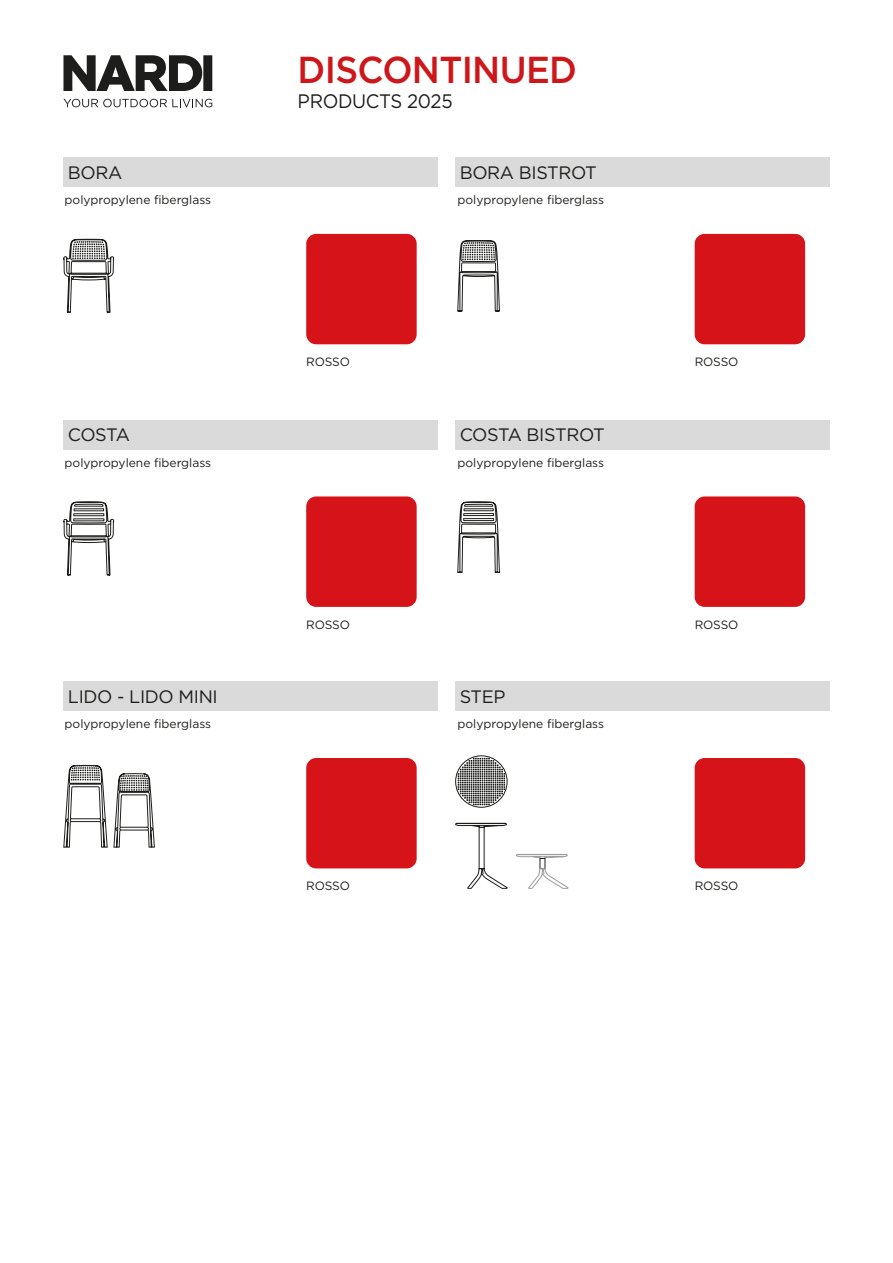
<style>
.page{position:relative;width:893px;height:1263px;background:#fff}
.page>*{position:absolute;margin:0;border:0;box-sizing:border-box;transform-origin:0 0}
.t1{font:500 37.5px "Gotham N";letter-spacing:-.02em;color:#cd171a;scale:.95 1}
.t2{font:19.5px "Gotham N";letter-spacing:-.02em;color:#1d1d1b;scale:.95 1}
.t3{font:18px "Gotham N";letter-spacing:-.02em;color:#1d1d1b}
.t4{font:12px "Gotham N";color:#1d1d1b}
</style>
<div class="page">
<svg style="left:63px;top:55px;width:149px;height:36px"></svg>
<svg style="left:63px;top:99px;width:149px;height:8px"></svg>
<div style="left:64px;top:157px;width:374px;height:30px;background:#dadada"></div>
<div style="left:64px;top:681px;width:374px;height:30px;background:#dadada"></div>
<div style="left:455px;top:157px;width:375px;height:30px;background:#dadada"></div>
<div style="left:455px;top:681px;width:375px;height:30px;background:#dadada"></div>
<div style="left:306px;top:234px;width:111px;height:110px;background:#d51318;border-radius:10px"></div>
<div style="left:306px;top:496px;width:111px;height:111px;background:#d51318;border-radius:10px"></div>
<div style="left:306px;top:758px;width:111px;height:110px;background:#d51318;border-radius:10px"></div>
<div style="left:695px;top:234px;width:110px;height:110px;background:#d51318;border-radius:10px"></div>
<div style="left:695px;top:496px;width:110px;height:111px;background:#d51318;border-radius:10px"></div>
<div style="left:695px;top:758px;width:110px;height:110px;background:#d51318;border-radius:10px"></div>
<svg style="left:64px;top:239px;width:50px;height:74px"></svg>
<svg style="left:457px;top:240px;width:43px;height:71px"></svg>
<svg style="left:63px;top:765px;width:44px;height:82px"></svg>
<svg style="left:114px;top:773px;width:41px;height:74px"></svg>
<div style="left:64px;top:420px;width:374px;height:30px;background:#dadada"></div>
<div style="left:455px;top:420px;width:375px;height:30px;background:#dadada"></div>
<svg style="left:64px;top:502px;width:50px;height:73px"></svg>
<svg style="left:457px;top:502px;width:43px;height:71px"></svg>
<div style="left:455px;top:756px;width:52px;height:51px;border:1px solid #1d1d1b;border-radius:50%"></div>
<svg style="left:458px;top:758px;width:47px;height:47px;background:#919190"></svg>
<svg style="left:455px;top:823px;width:53px;height:66px"></svg>
<svg style="left:516px;top:854px;width:52px;height:35px"></svg>
<h3 class="t3" style="left:68px;top:162px;width:56px">BORA</h3>
<p class="t4" style="left:65px;top:193px;width:148px">polypropylene fiberglass</p>
<h1 class="t1" style="left:298px;top:48px;width:296px">DISCONTINUED</h1>
<h2 class="t2" style="left:298px;top:90px;width:165px">PRODUCTS 2025</h2>
<h3 class="t3" style="left:460px;top:162px;width:139px">BORA BISTROT</h3>
<p class="t4" style="left:306px;top:355px;width:45px">ROSSO</p>
<p class="t4" style="left:458px;top:193px;width:148px">polypropylene fiberglass</p>
<h3 class="t3" style="left:68px;top:425px;width:64px">COSTA</h3>
<h3 class="t3" style="left:460px;top:425px;width:146px">COSTA BISTROT</h3>
<p class="t4" style="left:65px;top:456px;width:148px">polypropylene fiberglass</p>
<p class="t4" style="left:458px;top:456px;width:148px">polypropylene fiberglass</p>
<p class="t4" style="left:306px;top:618px;width:45px">ROSSO</p>
<h3 class="t3" style="left:68px;top:686px;width:151px">LIDO - LIDO MINI</h3>
<h3 class="t3" style="left:460px;top:686px;width:47px">STEP</h3>
<p class="t4" style="left:65px;top:718px;width:148px">polypropylene fiberglass</p>
<p class="t4" style="left:458px;top:718px;width:148px">polypropylene fiberglass</p>
<p class="t4" style="left:306px;top:879px;width:45px">ROSSO</p>
<p class="t4" style="left:695px;top:355px;width:45px">ROSSO</p>
<p class="t4" style="left:695px;top:618px;width:45px">ROSSO</p>
<p class="t4" style="left:695px;top:879px;width:45px">ROSSO</p>
</div>
